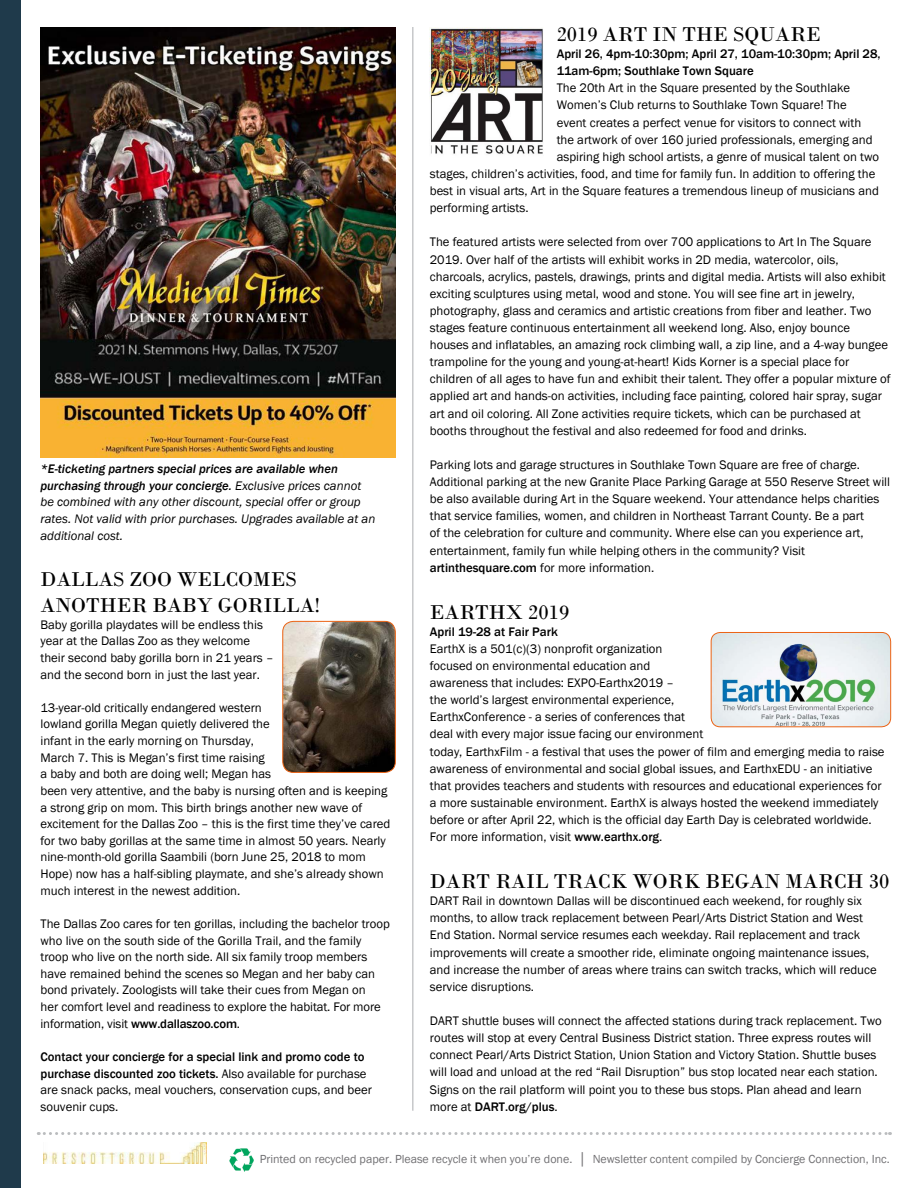
<style>
.page{position:relative;width:918px;height:1188px;background:#fff}
.page>*{position:absolute;margin:0;border:0;box-sizing:border-box;transform-origin:0 0}
.t1{font:21px/26.5px "Bodoni";color:#000}
.t2{font:12.75px/17.1px "Franklin Gothic";color:#000}
.t3{font:italic 12.75px/16.6px "Franklin Gothic";color:#000}
.t4{font:500 12.75px/17.1px "Franklin Gothic";color:#000}
.t5{font:12px "Franklin Gothic";color:#717073}
.s1{font-weight:500}
</style>
<div class="page">
<div style="left:0;top:0;width:20px;height:1188px;background:#1f3a4b"></div>
<svg style="left:38px;top:1132px;width:853px;height:3px"></svg>
<img style="left:229px;top:1148px;width:25px;height:24px">
<img style="left:44px;top:1142px;width:162px;height:22px">
<hr style="left:412px;top:27px;width:2px;height:1084px;background:#c7c8ca">
<img style="left:40px;top:27px;width:356px;height:430px">
<img style="left:284px;top:621px;width:110px;height:150px">
<div style="left:282px;top:621px;width:114px;height:152px;border:1px solid #eb6315;border-radius:11px"></div>
<img style="left:430px;top:27px;width:113px;height:127px">
<img style="left:711px;top:632px;width:180px;height:95px">
<div style="left:711px;top:632px;width:180px;height:95px;border:1px solid #eb6315;border-radius:9px"></div>
<p class="t3" style="left:40px;top:461px;width:336px"><span class="s1">*E-ticketing partners special prices are available when purchasing through your concierge.</span> Exclusive prices cannot be combined with any other discount, special offer or group rates. Not valid with prior purchases. Upgrades available at an additional cost.</p>
<h1 class="t1" style="left:40px;top:566px;width:281px">DALLAS ZOO WELCOMES<br>ANOTHER BABY GORILLA!</h1>
<p class="t2" style="left:40px;top:616px;width:234px;line-height:16.6px">Baby gorilla playdates will be endless this year at the Dallas Zoo as they welcome their second baby gorilla born in 21 years – and the second born in just the last year.</p>
<p class="t2" style="left:40px;top:699px;width:351px;line-height:16.6px">13-year-old critically endangered western<br>lowland gorilla Megan quietly delivered the<br>infant in the early morning on Thursday,<br>March 7. This is Megan’s first time raising<br>a baby and both are doing well; Megan has<br>been very attentive, and the baby is nursing often and is keeping a strong grip on mom. This birth brings another new wave of excitement for the Dallas Zoo – this is the first time they’ve cared for two baby gorillas at the same time in almost 50 years. Nearly nine-month-old gorilla Saambili (born June 25, 2018 to mom Hope) now has a half-sibling playmate, and she’s already shown much interest in the newest addition.</p>
<p class="t2" style="left:40px;top:916px;width:351px;line-height:16.6px">The Dallas Zoo cares for ten gorillas, including the bachelor troop who live on the south side of the Gorilla Trail, and the family troop who live on the north side. All six family troop members have remained behind the scenes so Megan and her baby can bond privately. Zoologists will take their cues from Megan on<br>her comfort level and readiness to explore the habitat. For more information, visit <span class="s1">www.dallaszoo.com</span>.</p>
<p class="t2" style="left:40px;top:1049px;width:333px;line-height:16.6px"><span class="s1">Contact your concierge for a special link and promo code to purchase discounted zoo tickets.</span> Also available for purchase are snack packs, meal vouchers, conservation cups, and beer souvenir cups.</p>
<h1 class="t1" style="left:557px;top:21px;width:266px">2019 ART IN THE SQUARE</h1>
<p class="t4" style="left:557px;top:45px;width:325px">April 26, 4pm-10:30pm; April 27, 10am-10:30pm; April 28,<br>11am-6pm; Southlake Town Square</p>
<p class="t2" style="left:557px;top:80px;width:295px">The 20th Art in the Square presented by the Southlake</p>
<p class="t2" style="left:557px;top:97px;width:291px">Women’s Club returns to Southlake Town Square! The</p>
<p class="t2" style="left:557px;top:114px;width:306px">event creates a perfect venue for visitors to connect with</p>
<p class="t2" style="left:557px;top:131px;width:318px">the artwork of over 160 juried professionals, emerging and</p>
<p class="t2" style="left:557px;top:148px;width:324px">aspiring high school artists, a genre of musical talent on two</p>
<p class="t2" style="left:430px;top:165px;width:447px">stages, children’s activities, food, and time for family fun. In addition to offering the</p>
<p class="t2" style="left:430px;top:182px;width:451px">best in visual arts, Art in the Square features a tremendous lineup of musicians and</p>
<p class="t2" style="left:430px;top:200px;width:100px">performing artists.</p>
<p class="t2" style="left:430px;top:234px;width:462px">The featured artists were selected from over 700 applications to Art In The Square 2019. Over half of the artists will exhibit works in 2D media, watercolor, oils, charcoals, acrylics, pastels, drawings, prints and digital media. Artists will also exhibit exciting sculptures using metal, wood and stone. You will see fine art in jewelry, photography, glass and ceramics and artistic creations from fiber and leather. Two stages feature continuous entertainment all weekend long. Also, enjoy bounce houses and inflatables, an amazing rock climbing wall, a zip line, and a 4-way bungee trampoline for the young and young-at-heart! Kids Korner is a special place for children of all ages to have fun and exhibit their talent. They offer a popular mixture of applied art and hands-on activities, including face painting, colored hair spray, sugar art and oil coloring. All Zone activities require tickets, which can be purchased at booths throughout the festival and also redeemed for food and drinks.</p>
<p class="t2" style="left:430px;top:456px;width:462px">Parking lots and garage structures in Southlake Town Square are free of charge.<br>Additional parking at the new Granite Place Parking Garage at 550 Reserve Street will be also available during Art in the Square weekend. Your attendance helps charities that service families, women, and children in Northeast Tarrant County. Be a part<br>of the celebration for culture and community. Where else can you experience art, entertainment, family fun while helping others in the community? Visit <span class="s1">artinthesquare.com</span> for more information.</p>
<h1 class="t1" style="left:430px;top:599px;width:141px">EARTHX 2019</h1>
<p class="t4" style="left:430px;top:623px;width:130px">April 19-28 at Fair Park</p>
<p class="t2" style="left:430px;top:640px;width:456px">EarthX is a 501(c)(3) nonprofit organization<br>focused on environmental education and<br>awareness that includes: EXPO-Earthx2019 –<br>the world’s largest environmental experience,<br>EarthxConference - a series of conferences that<br>deal with every major issue facing our environment<br>today, EarthxFilm - a festival that uses the power of film and emerging media to raise awareness of environmental and social global issues, and EarthxEDU - an initiative that provides teachers and students with resources and educational experiences for a more sustainable environment. EarthX is always hosted the weekend immediately before or after April 22, which is the official day Earth Day is celebrated worldwide.<br>For more information, visit <span class="s1">www.earthx.org</span>.</p>
<h1 class="t1" style="left:430px;top:868px;width:461px">DART RAIL TRACK WORK BEGAN MARCH 30</h1>
<p class="t2" style="left:430px;top:893px;width:448px">DART Rail in downtown Dallas will be discontinued each weekend, for roughly six months, to allow track replacement between Pearl/Arts District Station and West End Station. Normal service resumes each weekday. Rail replacement and track improvements will create a smoother ride, eliminate ongoing maintenance issues, and increase the number of areas where trains can switch tracks, which will reduce service disruptions.</p>
<p class="t2" style="left:430px;top:1013px;width:453px">DART shuttle buses will connect the affected stations during track replacement. Two routes will stop at every Central Business District station. Three express routes will connect Pearl/Arts District Station, Union Station and Victory Station. Shuttle buses will load and unload at the red “Rail Disruption” bus stop located near each station.<br>Signs on the rail platform will point you to these bus stops. Plan ahead and learn more at <span class="s1">DART.org/plus</span>.</p>
<p class="t5" style="left:260px;top:1152px;width:632px">Printed on recycled paper. Please recycle it when you’re done. │ Newsletter content compiled by Concierge Connection, Inc.</p>
</div>
